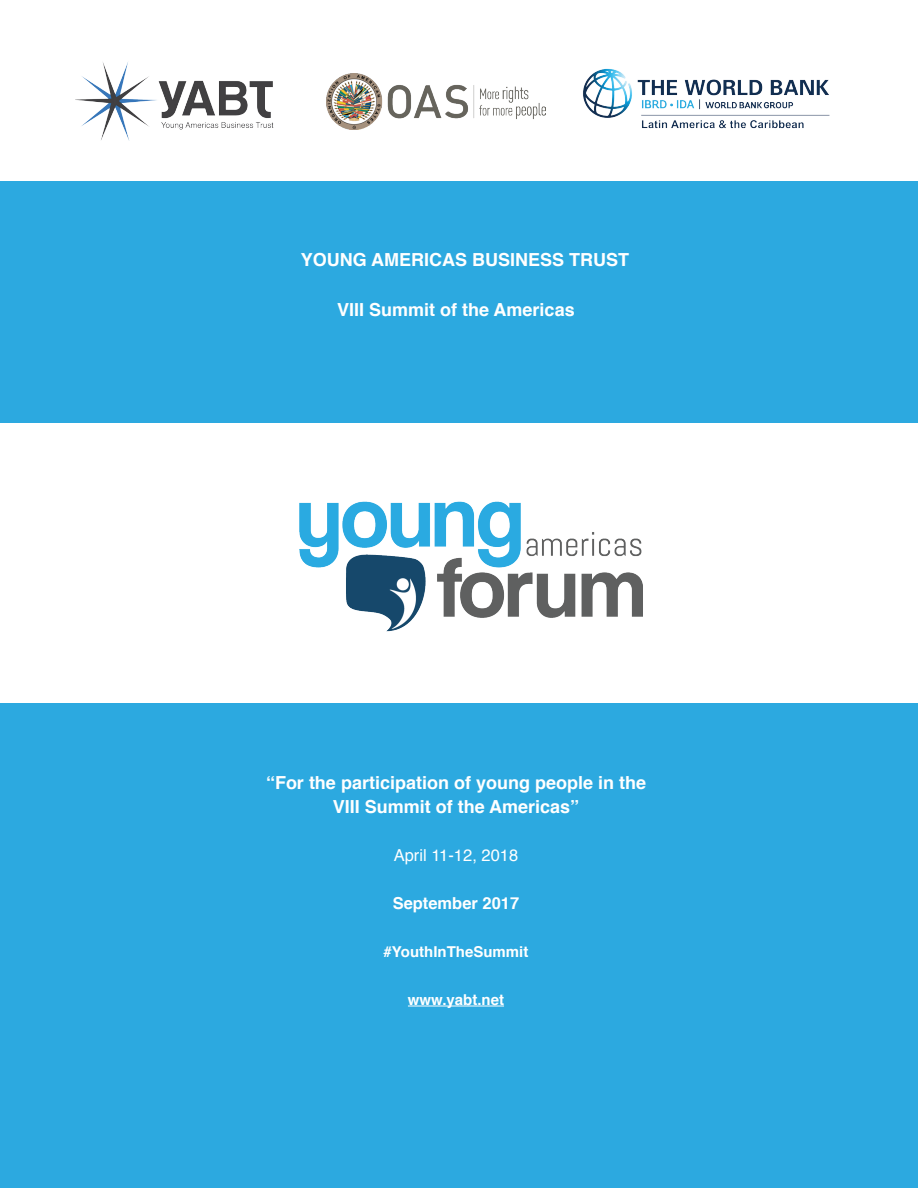
<style>
.page{position:relative;width:918px;height:1188px;background:#fff}
.page>*{position:absolute;margin:0;border:0;box-sizing:border-box;transform-origin:0 0}
.Paragraph_Style_1{font:700 18px "Helvetica";color:#fff}
.BLANCO_ALINEADO1{font:700 18px "Helvetica";color:#fff}
.Paragraph_Style_1-2{font:16.5px "Helvetica";color:#fff}
.Paragraph_Style_1-3{font:700 16.5px "Helvetica";color:#fff}
.Paragraph_Style_1-4{font:700 15px "Helvetica";color:#fff}
</style>
<div class="page">
<div style="left:0;top:182px;width:918px;height:241px;background:#2ca9e0"></div>
<div style="left:0;top:704px;width:918px;height:484px;background:#2ca9e0"></div>
<img style="left:326px;top:73px;width:219px;height:56px">
<img style="left:75px;top:62px;width:199px;height:79px">
<hr style="left:408px;top:1006px;width:96px;height:1px;background:#fff">
<img style="left:299px;top:501px;width:344px;height:131px">
<img style="left:583px;top:68px;width:247px;height:61px">
<p class="BLANCO_ALINEADO1" style="left:301px;top:246px;width:330px">YOUNG AMERICAS BUSINESS TRUST</p>
<p class="Paragraph_Style_1" style="left:337px;top:295px;width:239px">VIII Summit of the Americas</p>
<p class="Paragraph_Style_1" style="left:266px;top:768px;width:382px">“For the participation of young people in the</p>
<p class="Paragraph_Style_1" style="left:333px;top:792px;width:248px">VIII Summit of the Americas”</p>
<p class="Paragraph_Style_1-2" style="left:394px;top:842px;width:126px">April 11-12, 2018</p>
<p class="Paragraph_Style_1-3" style="left:393px;top:890px;width:128px">September 2017</p>
<p class="Paragraph_Style_1-4" style="left:384px;top:939px;width:146px">#YouthInTheSummit</p>
<p class="Paragraph_Style_1-4" style="left:408px;top:987px;width:98px">www.yabt.net</p>
</div>
